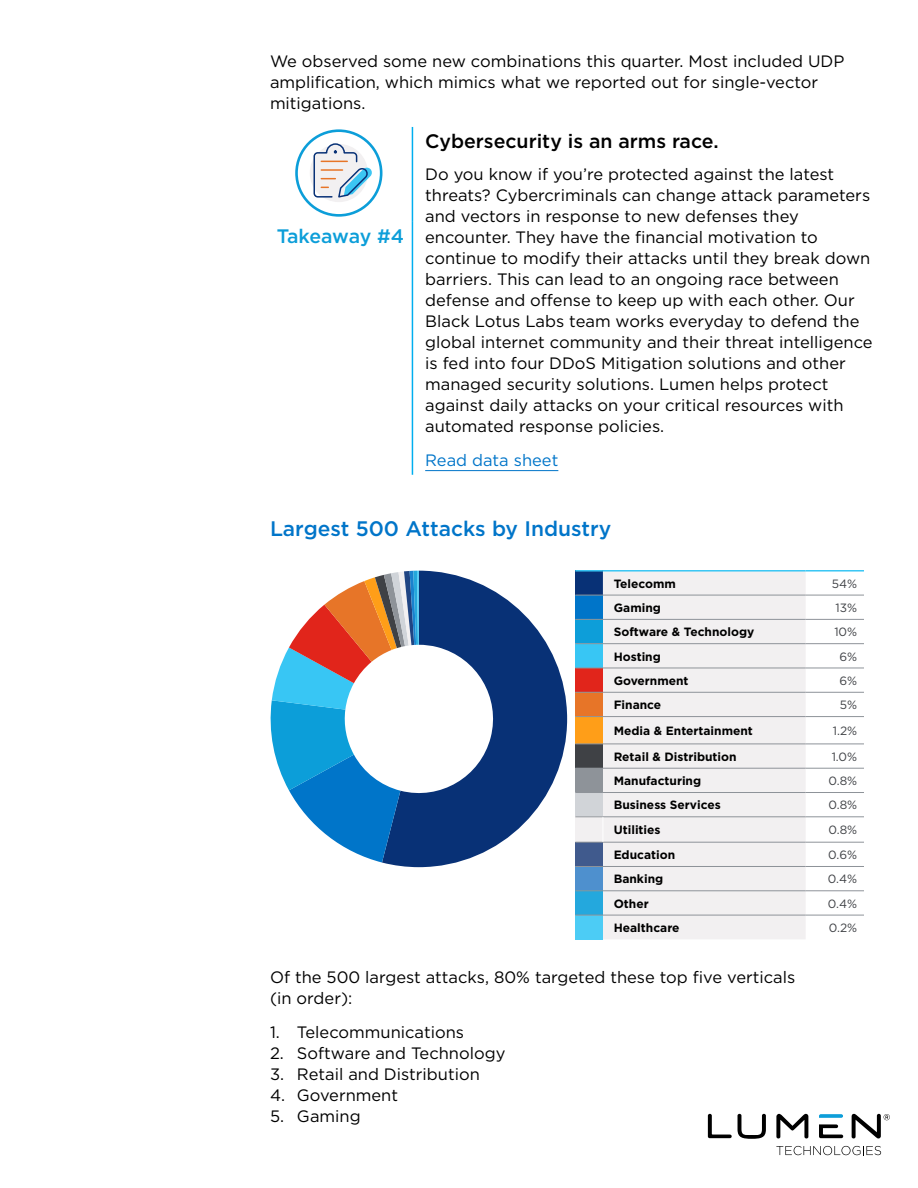
<style>
.page{position:relative;width:918px;height:1188px;background:#fff}
.page>*{position:absolute;margin:0;border:0;box-sizing:border-box;transform-origin:0 0}
.t1{font:500 21px "Gotham";color:#0075c9}
.t2{font:500 19.5px "Gotham";color:#000}
.t3{font:500 19.5px "Gotham";letter-spacing:-.02em;color:#0c9ed9}
.t4{font:16.5px/21px "Gotham";color:#000}
.t5{font:16.5px "Gotham";color:#0075c9}
.t6{font:700 12px "Gotham";color:#000}
.t7{font:12px "Gotham";color:#3f4145}
</style>
<div class="page">
<svg style="left:708px;top:1114px;width:24px;height:24px"></svg>
<svg style="left:738px;top:1114px;width:28px;height:25px"></svg>
<svg style="left:776px;top:1114px;width:32px;height:24px"></svg>
<svg style="left:819px;top:1114px;width:24px;height:4px"></svg>
<svg style="left:819px;top:1124px;width:24px;height:14px"></svg>
<svg style="left:852px;top:1114px;width:38px;height:24px"></svg>
<svg style="left:776px;top:1146px;width:105px;height:9px"></svg>
<hr style="left:412px;top:127px;width:1px;height:94px;background:#00aeef">
<hr style="left:412px;top:221px;width:1px;height:254px;background:#00aeef">
<div style="left:295px;top:129px;width:87px;height:88px;border:3px solid #0c9ed9;border-radius:50%"></div>
<div style="left:310px;top:144px;width:58px;height:58px;background:#f2f0f1;border-radius:50%"></div>
<svg style="left:313px;top:143px;width:59px;height:56px"></svg>
<hr style="left:425px;top:470px;width:133px;height:1px;background:#0075c9">
<div style="left:575px;top:571px;width:28px;height:24px;background:#083176"></div>
<div style="left:603px;top:572px;width:203px;height:367px;background:#f2f0f1"></div>
<div style="left:575px;top:595px;width:28px;height:24px;background:#0075c9"></div>
<div style="left:575px;top:619px;width:28px;height:25px;background:#0d9ed9"></div>
<div style="left:575px;top:644px;width:28px;height:24px;background:#38c6f4"></div>
<div style="left:575px;top:668px;width:28px;height:24px;background:#e1251b"></div>
<div style="left:575px;top:692px;width:28px;height:25px;background:#e77528"></div>
<div style="left:575px;top:717px;width:28px;height:27px;background:#ff9e18"></div>
<div style="left:575px;top:744px;width:28px;height:24px;background:#3f4145"></div>
<div style="left:575px;top:768px;width:28px;height:25px;background:#8e9399"></div>
<div style="left:575px;top:793px;width:28px;height:24px;background:#d1d4d8"></div>
<div style="left:575px;top:842px;width:28px;height:24px;background:#405a8d"></div>
<div style="left:575px;top:866px;width:28px;height:25px;background:#4e90ce"></div>
<div style="left:575px;top:891px;width:28px;height:24px;background:#24a8dd"></div>
<div style="left:575px;top:915px;width:28px;height:24px;background:#4cccf5"></div>
<svg style="left:575px;top:595px;width:28px;height:1px"></svg>
<hr style="left:603px;top:595px;width:203px;height:1px;background:#8e9399">
<svg style="left:575px;top:619px;width:28px;height:1px"></svg>
<hr style="left:603px;top:619px;width:203px;height:1px;background:#8e9399">
<svg style="left:575px;top:643px;width:28px;height:1px"></svg>
<hr style="left:603px;top:643px;width:203px;height:1px;background:#8e9399">
<svg style="left:575px;top:668px;width:28px;height:1px"></svg>
<hr style="left:603px;top:668px;width:203px;height:1px;background:#8e9399">
<svg style="left:575px;top:692px;width:28px;height:1px"></svg>
<hr style="left:603px;top:692px;width:203px;height:1px;background:#8e9399">
<svg style="left:575px;top:716px;width:28px;height:1px"></svg>
<hr style="left:603px;top:716px;width:203px;height:1px;background:#8e9399">
<svg style="left:575px;top:744px;width:28px;height:1px"></svg>
<hr style="left:603px;top:744px;width:203px;height:1px;background:#8e9399">
<hr style="left:575px;top:570px;width:28px;height:2px;background:#38c6f4">
<hr style="left:603px;top:570px;width:203px;height:2px;background:#38c6f4">
<hr style="left:806px;top:570px;width:58px;height:2px;background:#38c6f4">
<hr style="left:806px;top:595px;width:58px;height:1px;background:#8e9399">
<hr style="left:806px;top:619px;width:58px;height:1px;background:#8e9399">
<hr style="left:806px;top:643px;width:58px;height:1px;background:#8e9399">
<hr style="left:806px;top:668px;width:58px;height:1px;background:#8e9399">
<hr style="left:806px;top:692px;width:58px;height:1px;background:#8e9399">
<hr style="left:806px;top:716px;width:58px;height:1px;background:#8e9399">
<hr style="left:806px;top:744px;width:58px;height:1px;background:#8e9399">
<hr style="left:603px;top:768px;width:203px;height:1px;background:#8e9399">
<hr style="left:806px;top:768px;width:58px;height:1px;background:#8e9399">
<hr style="left:603px;top:792px;width:203px;height:1px;background:#8e9399">
<hr style="left:806px;top:792px;width:58px;height:1px;background:#8e9399">
<hr style="left:603px;top:816px;width:203px;height:1px;background:#8e9399">
<hr style="left:806px;top:816px;width:58px;height:1px;background:#8e9399">
<hr style="left:603px;top:842px;width:203px;height:1px;background:#8e9399">
<hr style="left:806px;top:842px;width:58px;height:1px;background:#8e9399">
<svg style="left:575px;top:866px;width:28px;height:1px"></svg>
<hr style="left:603px;top:866px;width:203px;height:1px;background:#8e9399">
<hr style="left:806px;top:866px;width:58px;height:1px;background:#8e9399">
<svg style="left:575px;top:890px;width:28px;height:1px"></svg>
<hr style="left:603px;top:890px;width:203px;height:1px;background:#8e9399">
<hr style="left:806px;top:890px;width:58px;height:1px;background:#8e9399">
<hr style="left:603px;top:915px;width:203px;height:1px;background:#8e9399">
<hr style="left:806px;top:915px;width:58px;height:1px;background:#8e9399">
<svg style="left:575px;top:816px;width:29px;height:27px"></svg>
<svg style="left:575px;top:915px;width:28px;height:1px"></svg>
<svg style="left:384px;top:571px;width:183px;height:296px;fill:#083176"></svg>
<svg style="left:270px;top:571px;width:149px;height:292px"></svg>
<p class="t4" style="left:270px;top:50px;width:576px">We observed some new combinations this quarter. Most included UDP amplification, which mimics what we reported out for single-vector mitigations.</p>
<p class="t2" style="left:425px;top:128px;width:295px">Cybersecurity is an arms race.</p>
<p class="t4" style="left:425px;top:163px;width:449px">Do you know if you’re protected against the latest threats? Cybercriminals can change attack parameters and vectors in response to new defenses they encounter. They have the financial motivation to continue to modify their attacks until they break down barriers. This can lead to an ongoing race between defense and offense to keep up with each other. Our Black Lotus Labs team works everyday to defend the global internet community and their threat intelligence is fed into four DDoS Mitigation solutions and other managed security solutions. Lumen helps protect against daily attacks on your critical resources with automated response policies.</p>
<p class="t5" style="left:425px;top:450px;width:135px">Read data sheet</p>
<p class="t3" style="left:277px;top:223px;width:129px">Takeaway #4</p>
<p class="t1" style="left:270px;top:514px;width:343px">Largest 500 Attacks by Industry</p>
<p class="t6" style="left:614px;top:576px;width:64px">Telecomm</p>
<p class="t7" style="left:832px;top:576px;width:27px">54%</p>
<p class="t6" style="left:614px;top:600px;width:49px">Gaming</p>
<p class="t7" style="left:836px;top:600px;width:23px">13%</p>
<p class="t6" style="left:614px;top:624px;width:142px">Software &amp; Technology</p>
<p class="t7" style="left:834px;top:624px;width:24px">10%</p>
<p class="t6" style="left:614px;top:648px;width:49px">Hosting</p>
<p class="t7" style="left:839px;top:649px;width:19px">6%</p>
<p class="t6" style="left:614px;top:673px;width:76px">Government</p>
<p class="t7" style="left:839px;top:673px;width:19px">6%</p>
<p class="t6" style="left:614px;top:697px;width:49px">Finance</p>
<p class="t7" style="left:840px;top:697px;width:19px">5%</p>
<p class="t6" style="left:614px;top:723px;width:141px">Media &amp; Entertainment</p>
<p class="t7" style="left:833px;top:723px;width:26px">1.2%</p>
<p class="t6" style="left:614px;top:749px;width:124px">Retail &amp; Distribution</p>
<p class="t7" style="left:832px;top:749px;width:27px">1.0%</p>
<p class="t6" style="left:614px;top:773px;width:89px">Manufacturing</p>
<p class="t7" style="left:828px;top:773px;width:30px">0.8%</p>
<p class="t6" style="left:614px;top:797px;width:109px">Business Services</p>
<p class="t7" style="left:828px;top:798px;width:30px">0.8%</p>
<p class="t6" style="left:614px;top:822px;width:48px">Utilities</p>
<p class="t7" style="left:828px;top:822px;width:30px">0.8%</p>
<p class="t6" style="left:614px;top:847px;width:63px">Education</p>
<p class="t7" style="left:828px;top:847px;width:31px">0.6%</p>
<p class="t6" style="left:614px;top:871px;width:51px">Banking</p>
<p class="t7" style="left:828px;top:872px;width:31px">0.4%</p>
<p class="t6" style="left:614px;top:896px;width:37px">Other</p>
<p class="t7" style="left:828px;top:896px;width:31px">0.4%</p>
<p class="t6" style="left:614px;top:920px;width:67px">Healthcare</p>
<p class="t7" style="left:829px;top:920px;width:30px">0.2%</p>
<p class="t4" style="left:270px;top:966px;width:527px">Of the 500 largest attacks, 80% targeted these top five verticals (in order):</p>
<p class="t4" style="left:270px;top:1021px;width:196px">1. Telecommunications</p>
<p class="t4" style="left:270px;top:1042px;width:237px">2. Software and Technology</p>
<p class="t4" style="left:270px;top:1063px;width:211px">3. Retail and Distribution</p>
<p class="t4" style="left:270px;top:1084px;width:130px">4. Government</p>
<p class="t4" style="left:270px;top:1105px;width:92px">5. Gaming</p>
</div>
